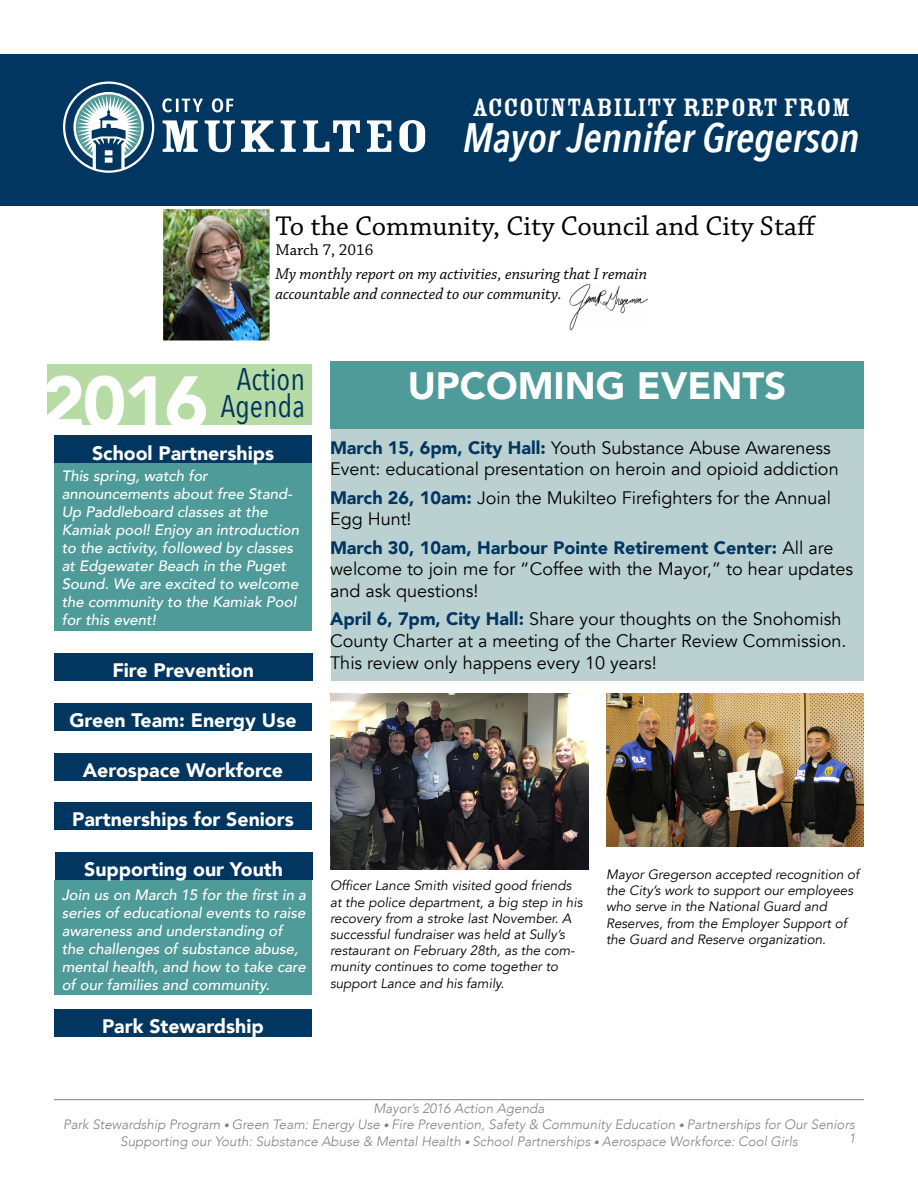
<style>
.page{position:relative;width:918px;height:1188px;background:#fff}
.page>*{position:absolute;margin:0;border:0;box-sizing:border-box;transform-origin:0 0}
.t1{font:900 74.4px "Avenir";color:#fff}
.t2{font:italic 600 41.1px "Avenir Next Condensed";color:#fff}
.t3{font:900 38.1px "Avenir";color:#fff}
.t4{font:31.2px/26.7px "Avenir Next Condensed";color:#003660;text-align:center}
.t5{font:28.5px "Chaparral Pro";color:#000}
.t6{font:27.6px "Rosewood Std Fill";color:#fff}
.t7{font:900 19.5px "Avenir";color:#fff}
.t8{font:18px/21.6px "Avenir";color:#000}
.t9{font:italic 16.5px/19.8px "Chaparral Pro";color:#000}
.t10{font:16.5px "Chaparral Pro";color:#000}
.t11{font:italic 500 15px/18px "Avenir";color:#fff}
.t12{font:italic 13.5px/16.2px "Avenir";color:#000}
.t13{font:italic 300 13.5px/16.2px "Avenir";color:#808285;text-align:center}
.s1{font-weight:900;color:#003660}
.s2{font-size:10.5px}
</style>
<div class="page">
<hr style="left:54px;top:1099px;width:810px;height:1px;background:#808285">
<div style="left:54px;top:1009px;width:258px;height:28px;background:#003660"></div>
<div style="left:54px;top:880px;width:258px;height:115px;background:#4f9b99"></div>
<div style="left:0;top:54px;width:918px;height:152px;background:#003660"></div>
<img style="left:570px;top:284px;width:78px;height:46px">
<img style="left:165px;top:211px;width:103px;height:128px">
<div style="left:162px;top:208px;width:109px;height:134px;border:2px solid #fff"></div>
<svg style="left:63px;top:82px;width:362px;height:91px"></svg>
<div style="left:48px;top:365px;width:264px;height:60px;background:#b7dba4"></div>
<div style="left:332px;top:414px;width:532px;height:267px;background:#bbd1d1"></div>
<div style="left:330px;top:361px;width:534px;height:68px;background:#4f9b99"></div>
<div style="left:54px;top:802px;width:258px;height:28px;background:#003660"></div>
<div style="left:55px;top:852px;width:258px;height:28px;background:#003660"></div>
<div style="left:54px;top:703px;width:258px;height:28px;background:#003660"></div>
<div style="left:54px;top:461px;width:258px;height:170px;background:#4f9b99"></div>
<div style="left:54px;top:436px;width:258px;height:27px;background:#003660"></div>
<div style="left:54px;top:653px;width:258px;height:28px;background:#003660"></div>
<div style="left:54px;top:753px;width:258px;height:28px;background:#003660"></div>
<img style="left:330px;top:693px;width:258px;height:177px">
<img style="left:606px;top:693px;width:258px;height:154px">
<h3 class="t6" style="left:472px;top:92px;width:380px">ACCOUNTABILITY REPORT FROM</h3>
<h2 class="t2" style="left:463px;top:113px;width:398px">Mayor Jennifer Gregerson</h2>
<h3 class="t5" style="left:275px;top:210px;width:542px">To the Community, City Council and City Staff</h3>
<p class="t10" style="left:275px;top:241px;width:99px">March 7, 2016</p>
<p class="t9" style="left:275px;top:265px;width:373px">My monthly report on my activities, ensuring that I remain accountable and connected to our community.</p>
<h1 class="t1" style="left:41px;top:339px;width:169px">2016</h1>
<h3 class="t4" style="left:221px;top:364px;width:86px">Action<br>Agenda</h3>
<h3 class="t3" style="left:408px;top:353px;width:380px">UPCOMING EVENTS</h3>
<p class="t8" style="left:330px;top:437px;width:510px"><span class="s1">March 15, 6pm, City Hall:</span> Youth Substance Abuse Awareness<br>Event: educational presentation on heroin and opioid addiction</p>
<p class="t8" style="left:330px;top:487px;width:503px"><span class="s1">March 26, 10am:</span> Join the Mukilteo Firefighters for the Annual<br>Egg Hunt!</p>
<p class="t8" style="left:330px;top:537px;width:525px"><span class="s1">March 30, 10am, Harbour Pointe Retirement Center:</span> All are welcome to join me for “Coffee with the Mayor,” to hear updates and ask questions!</p>
<p class="t8" style="left:330px;top:609px;width:518px"><span class="s1">April 6, 7pm, City Hall:</span> Share your thoughts on the Snohomish<br>County Charter at a meeting of the Charter Review Commission.<br>This review only happens every 10 years!</p>
<p class="t7" style="left:92px;top:436px;width:183px">School Partnerships</p>
<p class="t11" style="left:62px;top:467px;width:239px">This spring, watch for announcements about free Stand-<br>Up Paddleboard classes at the<br>Kamiak pool! Enjoy an introduction to the activity, followed by classes at Edgewater Beach in the Puget<br>Sound. We are excited to welcome the community to the Kamiak Pool for this event!</p>
<p class="t7" style="left:112px;top:653px;width:143px">Fire Prevention</p>
<p class="t7" style="left:69px;top:703px;width:229px">Green Team: Energy Use</p>
<p class="t7" style="left:83px;top:753px;width:202px">Aerospace Workforce</p>
<p class="t7" style="left:72px;top:803px;width:223px">Partnerships for Seniors</p>
<p class="t7" style="left:84px;top:853px;width:200px">Supporting our Youth</p>
<p class="t11" style="left:62px;top:886px;width:246px">Join us on March 15 for the first in a series of educational events to raise awareness and understanding of the challenges of substance abuse, mental health, and how to take care of our families and community.</p>
<p class="t7" style="left:102px;top:1009px;width:163px">Park Stewardship</p>
<p class="t12" style="left:330px;top:878px;width:254px">Officer Lance Smith visited good friends at the police department, a big step in his recovery from a stroke last November. A successful fundraiser was held at Sully’s restaurant on February 28th, as the com&shy;munity continues to come together to support Lance and his family.</p>
<p class="t12" style="left:606px;top:867px;width:255px">Mayor Gregerson accepted recognition of the City’s work to support our employees who serve in the National Guard and Reserves, from the Employer Support of the Guard and Reserve organization.</p>
<p class="t13" style="left:63px;top:1100px;width:793px">Mayor’s 2016 Action Agenda<br>Park Stewardship Program <span class="s2">•</span> Green Team: Energy Use <span class="s2">•</span> Fire Prevention, Safety &amp; Community Education <span class="s2">•</span> Partnerships for Our Seniors<br>Supporting our Youth: Substance Abuse &amp; Mental Health <span class="s2">•</span> School Partnerships <span class="s2">•</span> Aerospace Workforce: Cool Girls</p>
<p class="t13" style="left:849px;top:1130px;width:9px">1</p>
</div>
